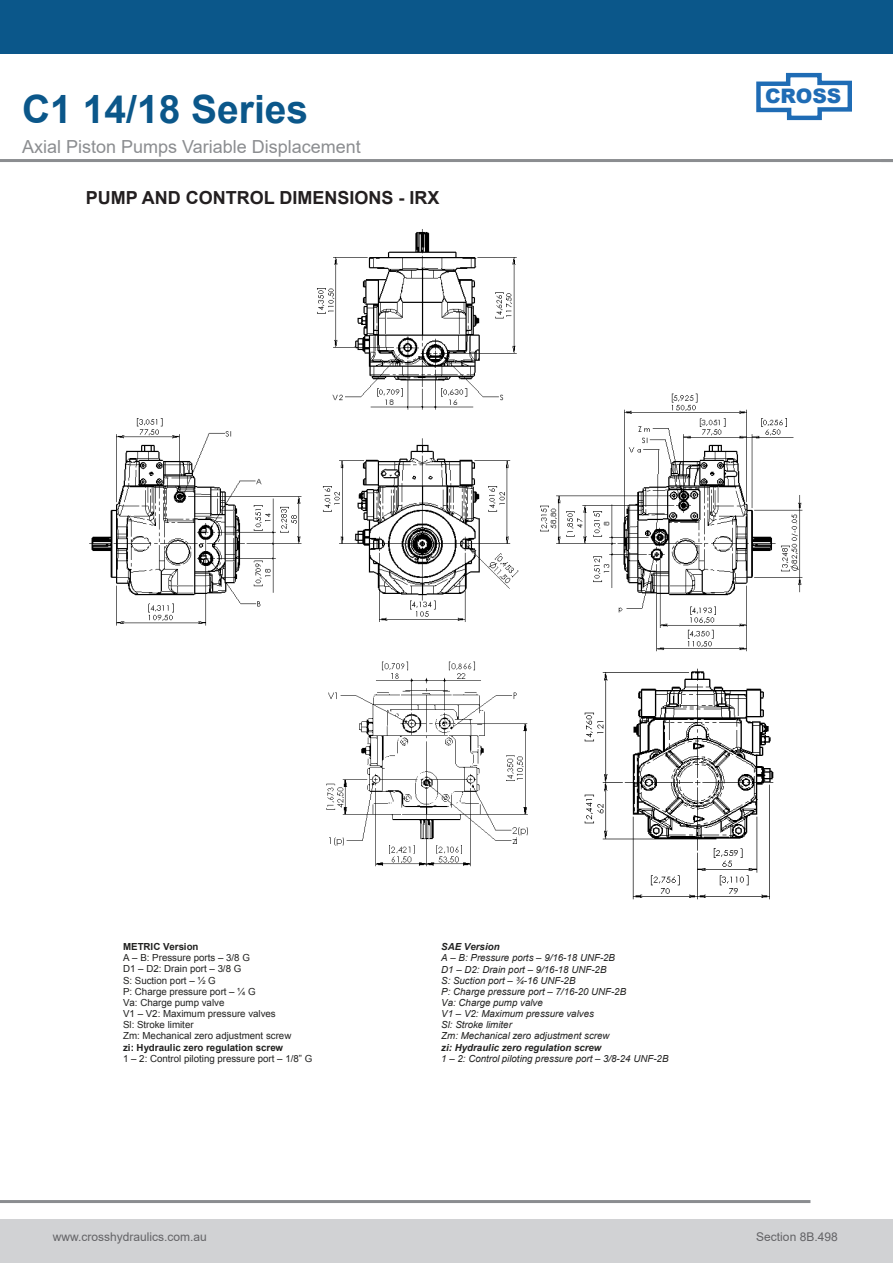
<style>
.page{position:relative;width:893px;height:1263px;background:#fff}
.page>*{position:absolute;margin:0;border:0;box-sizing:border-box;transform-origin:0 0}
.Blue_Header{font:700 39px "Arial";color:#0b578a}
.t1{font:900 19.95px "Arial";color:#1f6cb5}
.Grey_Header{font:18px "Arial";color:#8b8d90}
.t2{font:700 18px "Arial";color:#231f20}
.t3{font:12px "Arial";color:#636366}
.t4{font:italic 9.75px/11.1px "Arial";color:#212120}
.t5{font:9.75px/11.1px "Arial";color:#212120}
.s1{font-weight:700}
</style>
<div class="page">
<div style="left:0;top:0;width:893px;height:54px;background:#0b578a"></div>
<div style="left:0;top:1219px;width:893px;height:44px;background:#d1d2d4"></div>
<hr style="left:0;top:1200px;width:810px;height:3px;background:#8b8d90">
<svg style="left:756px;top:72px;width:96px;height:49px"></svg>
<hr style="left:0;top:159px;width:893px;height:3px;background:#8b8d90">
<img style="left:89px;top:229px;width:714px;height:423px">
<img style="left:584px;top:668px;width:190px;height:232px">
<img style="left:326px;top:661px;width:202px;height:206px">
<p class="Blue_Header" style="left:22px;top:82px;width:288px">C1 14/18 Series</p>
<p class="Grey_Header" style="left:22px;top:134px;width:340px">Axial Piston Pumps Variable Displacement</p>
<p class="t2" style="left:86px;top:185px;width:355px">PUMP AND CONTROL DIMENSIONS - IRX</p>
<h2 class="t1" style="left:765px;top:82px;width:78px">CROSS</h2>
<p class="t5" style="left:123px;top:941px;width:191px"><span class="s1">METRIC Version<br></span>A – B: Pressure ports – 3/8 G<br>D1 – D2: Drain port – 3/8 G<br>S: Suction port – ½ G<br>P: Charge pressure port – ¼ G<br>Va: Charge pump valve<br>V1 – V2: Maximum pressure valves<br>Sl: Stroke limiter<br>Zm: Mechanical zero adjustment screw<br><span class="s1">zi: Hydraulic zero regulation screw<br></span>1 – 2: Control piloting pressure port – 1/8” G</p>
<p class="t4" style="left:441px;top:941px;width:229px"><span class="s1">SAE Version<br></span>A – B: Pressure ports – 9/16-18 UNF-2B<br>D1 – D2: Drain port – 9/16-18 UNF-2B<br>S: Suction port – ¾-16 UNF-2B<br>P: Charge pressure port – 7/16-20 UNF-2B<br>Va: Charge pump valve<br>V1 – V2: Maximum pressure valves<br>Sl: Stroke limiter<br>Zm: Mechanical zero adjustment screw<br><span class="s1">zi: Hydraulic zero regulation screw<br></span>1 – 2: Control piloting pressure port – 3/8-24 UNF-2B</p>
<p class="t3" style="left:53px;top:1228px;width:156px">www.crosshydraulics.com.au</p>
<p class="t3" style="left:756px;top:1228px;width:83px">Section 8B.498</p>
</div>
